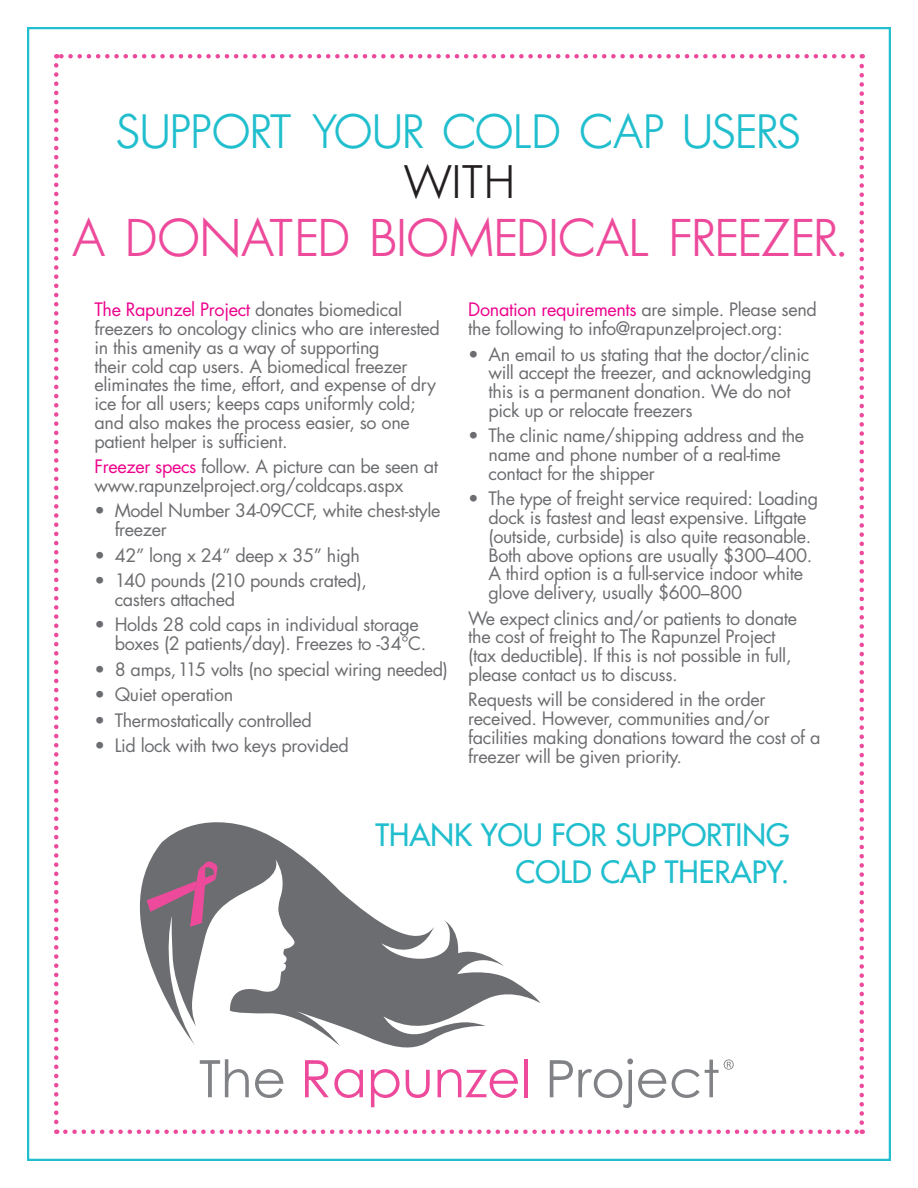
<style>
.page{position:relative;width:918px;height:1188px;background:#fff}
.page>*{position:absolute;margin:0;border:0;box-sizing:border-box;transform-origin:0 0}
.t1{font:49.5px "OPTI Futura Ag Mite Four";letter-spacing:.03em;color:#ed4a9b}
.t2{font:45px "OPTI Futura Ag Mite Four";letter-spacing:.03em;color:#21bece}
.t3{font:43.8px "OPTI Futura Ag Mite Four";color:#231f20}
.t4{font:30px "Futura";color:#21bece}
.t5{font:18px/18.8px "Futura";letter-spacing:-.02em;color:#6c6d70}
.s1{color:#ed028c}
</style>
<div class="page">
<svg style="left:54px;top:65px;width:4px;height:1069px"></svg>
<svg style="left:65px;top:1130px;width:798px;height:4px"></svg>
<svg style="left:860px;top:54px;width:4px;height:1069px"></svg>
<svg style="left:56px;top:54px;width:797px;height:4px"></svg>
<svg style="left:140px;top:822px;width:400px;height:226px"></svg>
<svg style="left:200px;top:1059px;width:49px;height:38px"></svg>
<svg style="left:255px;top:1069px;width:28px;height:29px"></svg>
<svg style="left:305px;top:1060px;width:58px;height:38px"></svg>
<svg style="left:371px;top:1069px;width:29px;height:38px"></svg>
<svg style="left:406px;top:1070px;width:24px;height:28px"></svg>
<svg style="left:438px;top:1069px;width:80px;height:29px"></svg>
<hr style="left:524px;top:1059px;width:4px;height:38px;background:#ed4a9b">
<svg style="left:550px;top:1059px;width:116px;height:49px"></svg>
<svg style="left:147px;top:860px;width:70px;height:67px;background:#90667d"></svg>
<svg style="left:672px;top:1059px;width:62px;height:39px"></svg>
<p class="t2" style="left:118px;top:105px;width:684px">SUPPORT YOUR COLD CAP USERS</p>
<p class="t3" style="left:404px;top:156px;width:111px">WITH</p>
<p class="t1" style="left:73px;top:208px;width:774px">A DONATED BIOMEDICAL FREEZER.</p>
<p class="t5" style="left:94px;top:301px;width:347px"><span class="s1">The Rapunzel Project</span> donates biomedical freezers to oncology clinics who are interested in this amenity as a way of supporting<br>their cold cap users. A biomedical freezer eliminates the time, effort, and expense of dry ice for all users; keeps caps uniformly cold; and also makes the process easier, so one patient helper is sufficient.</p>
<p class="t5" style="left:94px;top:457px;width:345px"><span class="s1">Freezer specs</span> follow. A picture can be seen at www.rapunzelproject.org/coldcaps.aspx</p>
<p class="t5" style="left:115px;top:502px;width:327px;text-indent:-20px">• Model Number 34-09CCF, white chest-style freezer</p>
<p class="t5" style="left:94px;top:546px;width:267px">• 42” long x 24” deep x 35” high</p>
<p class="t5" style="left:115px;top:571px;width:254px;text-indent:-20px">• 140 pounds (210 pounds crated), casters attached</p>
<p class="t5" style="left:115px;top:616px;width:313px;text-indent:-20px">• Holds 28 cold caps in individual storage boxes (2 patients/day). Freezes to -34°C.</p>
<p class="t5" style="left:94px;top:660px;width:355px">• 8 amps, 115 volts (no special wiring needed)</p>
<p class="t5" style="left:94px;top:685px;width:140px">• Quiet operation</p>
<p class="t5" style="left:94px;top:711px;width:219px">• Thermostatically controlled</p>
<p class="t5" style="left:94px;top:736px;width:256px">• Lid lock with two keys provided</p>
<p class="t5" style="left:468px;top:301px;width:350px"><span class="s1">Donation requirements</span> are simple. Please send the following to info@rapunzelproject.org:</p>
<p class="t5" style="left:489px;top:345px;width:324px;text-indent:-20px">• An email to us stating that the doctor/clinic will accept the freezer, and acknowledging this is a permanent donation. We do not pick up or relocate freezers</p>
<p class="t5" style="left:489px;top:427px;width:317px;text-indent:-20px">• The clinic name/shipping address and the name and phone number of a real-time contact for the shipper</p>
<p class="t5" style="left:489px;top:490px;width:331px;text-indent:-20px">• The type of freight service required: Loading dock is fastest and least expensive. Liftgate (outside, curbside) is also quite reasonable.<br>Both above options are usually $300–400.<br>A third option is a full-service indoor white glove delivery, usually $600–800</p>
<p class="t5" style="left:468px;top:609px;width:330px">We expect clinics and/or patients to donate the cost of freight to The Rapunzel Project (tax deductible). If this is not possible in full, please contact us to discuss.</p>
<p class="t5" style="left:468px;top:691px;width:354px">Requests will be considered in the order received. However, communities and/or facilities making donations toward the cost of a freezer will be given priority.</p>
<p class="t4" style="left:375px;top:816px;width:416px">THANK YOU FOR SUPPORTING</p>
<p class="t4" style="left:516px;top:853px;width:275px">COLD CAP THERAPY.</p>
</div>
